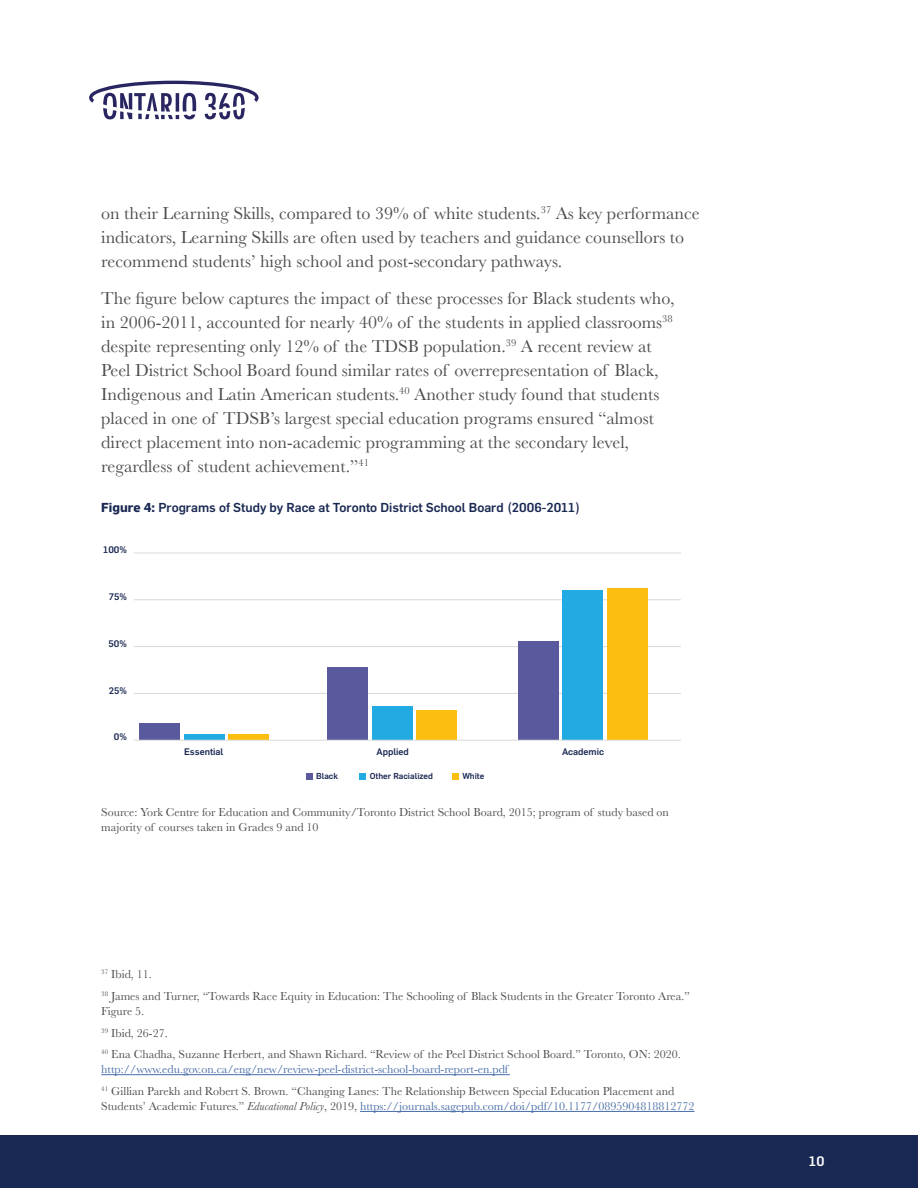
<style>
.page{position:relative;width:918px;height:1188px;background:#fff}
.page>*{position:absolute;margin:0;border:0;box-sizing:border-box;transform-origin:0 0}
.t1{font:18px/24px "Baskerville";color:#4d4d4f}
.t2{font:500 13.5px "Flama";color:#fff}
.t3{font:500 12.75px "Flama";color:#192852}
.t4{font:12px/21.8px "Baskerville";color:#4d4d4f}
.t5{font:12px "Baskerville";color:#486da8}
.t6{font:500 9.3px "Flama";color:#1a2852}
.t7{font:500 8.55px "Flama";color:#1a2852}
.s1{font-weight:700}
.s2{color:#486da8}
.s3{color:#4d4d4f}
.s4{font-style:italic;color:#4d4d4f}
</style>
<div class="page">
<div style="left:0;top:1135px;width:918px;height:53px;background:#192852"></div>
<svg style="left:89px;top:81px;width:170px;height:38px"></svg>
<hr style="left:134px;top:693px;width:547px;height:1px;background:#d9d9d8">
<hr style="left:134px;top:646px;width:547px;height:1px;background:#d9d9d8">
<hr style="left:134px;top:599px;width:547px;height:1px;background:#d9d9d8">
<hr style="left:134px;top:553px;width:547px;height:1px;background:#d9d9d8">
<div style="left:306px;top:773px;width:6px;height:7px;background:#5b599e"></div>
<div style="left:360px;top:773px;width:6px;height:7px;background:#22aae2"></div>
<div style="left:452px;top:773px;width:7px;height:7px;background:#fdbf0f"></div>
<div style="left:139px;top:723px;width:41px;height:17px;background:#5b599e"></div>
<div style="left:327px;top:667px;width:41px;height:73px;background:#5b599e"></div>
<div style="left:518px;top:641px;width:41px;height:99px;background:#5b599e"></div>
<div style="left:184px;top:734px;width:40px;height:6px;background:#22aae2"></div>
<div style="left:372px;top:706px;width:40px;height:34px;background:#22aae2"></div>
<div style="left:563px;top:590px;width:40px;height:150px;background:#22aae2"></div>
<div style="left:228px;top:734px;width:41px;height:6px;background:#fdbf0f"></div>
<div style="left:416px;top:710px;width:41px;height:30px;background:#fdbf0f"></div>
<div style="left:607px;top:589px;width:41px;height:151px;background:#fdbf0f"></div>
<hr style="left:134px;top:740px;width:547px;height:1px;background:#d9d9d8">
<hr style="left:101px;top:1074px;width:409px;height:1px;background:#486da8">
<hr style="left:360px;top:1111px;width:334px;height:1px;background:#486da8">
<p class="t1" style="left:101px;top:201px;width:600px">on their Learning Skills, compared to 39% of white students.<sup>37</sup> As key performance indicators, Learning Skills are often used by teachers and guidance counsellors to recommend students’ high school and post-secondary pathways.</p>
<p class="t1" style="left:101px;top:287px;width:575px">The figure below captures the impact of these processes for Black students who, in 2006-2011, accounted for nearly 40% of the students in applied classrooms<sup>38 </sup>despite representing only 12% of the TDSB population.<sup>39</sup> A recent review at Peel District School Board found similar rates of overrepresentation of Black, Indigenous and Latin American students.<sup>40</sup> Another study found that students placed in one of TDSB’s largest special education programs ensured “almost direct placement into non-academic programming at the secondary level, regardless of student achievement.”<sup>41</sup></p>
<p class="t3" style="left:101px;top:500px;width:480px"><span class="s1">Figure 4:</span> Programs of Study by Race at Toronto District School Board (2006-2011)</p>
<p class="t6" style="left:103px;top:544px;width:25px">100%</p>
<p class="t6" style="left:109px;top:591px;width:20px">75%</p>
<p class="t6" style="left:109px;top:638px;width:20px">50%</p>
<p class="t6" style="left:109px;top:685px;width:20px">25%</p>
<p class="t6" style="left:114px;top:731px;width:15px">0%</p>
<p class="t6" style="left:184px;top:746px;width:41px">Essential</p>
<p class="t6" style="left:376px;top:746px;width:34px">Applied</p>
<p class="t6" style="left:562px;top:746px;width:44px">Academic</p>
<p class="t7" style="left:316px;top:771px;width:23px">Black</p>
<p class="t7" style="left:370px;top:771px;width:65px">Other Racialized</p>
<p class="t7" style="left:462px;top:771px;width:24px">White</p>
<p class="t4" style="left:101px;top:805px;width:569px;line-height:15px">Source: York Centre for Education and Community/Toronto District School Board, 2015; program of study based on majority of courses taken in Grades 9 and 10</p>
<p class="t4" style="left:101px;top:964px;width:590px"><sup>37</sup> Ibid, 11.<br><sup>38</sup> James and Turner, “Towards Race Equity in Education: The Schooling of Black Students in the Greater Toronto Area.”</p>
<p class="t4" style="left:101px;top:1000px;width:581px">Figure 5.<br><sup>39</sup> Ibid, 26-27.<br><sup>40</sup> Ena Chadha, Suzanne Herbert, and Shawn Richard. “Review of the Peel District School Board.” Toronto, ON: 2020.</p>
<p class="t4" style="left:101px;top:1059px;width:575px"><span class="s2">http://www.edu.gov.on.ca/eng/new/review-peel-district-school-board-report-en.pdf<br></span><sup>41</sup> Gillian Parekh and Robert S. Brown. “Changing Lanes: The Relationship Between Special Education Placement and</p>
<p class="t5" style="left:101px;top:1099px;width:595px"><span class="s3">Students’ Academic Futures.”</span> <span class="s4">Educational Policy</span><span class="s3">, 2019,</span> https://journals.sagepub.com/doi/pdf/10.1177/0895904818812772</p>
<p class="t2" style="left:809px;top:1153px;width:17px">10</p>
</div>
